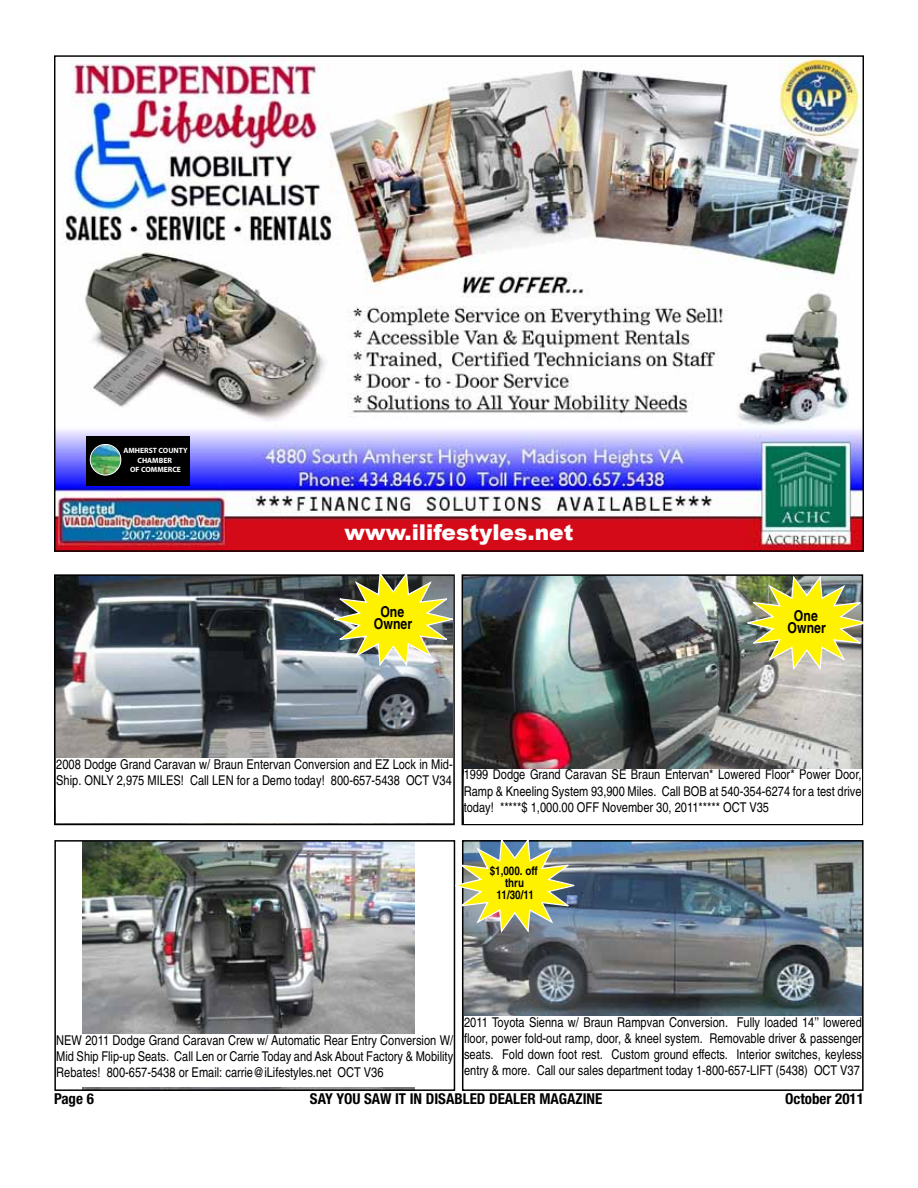
<style>
.page{position:relative;width:918px;height:1188px;background:#fff}
.page>*{position:absolute;margin:0;border:0;box-sizing:border-box;transform-origin:0 0}
.t1{font:900 21.75px "Arial";color:#fff}
.t2{font:700 condensed 15px "Helvetica Neue";color:#000}
.t3{font:700 condensed 15px/12px "Helvetica";color:#000;text-align:center}
.t4{font:condensed 13.5px/16.2px "Helvetica";color:#000}
.t5{font:700 condensed 12px/12px "Helvetica";color:#000;text-align:center}
.t6{font:700 7.65px/9.1px "Myriad Pro";color:#fff;text-align:center}
</style>
<div class="page">
<img style="left:56px;top:57px;width:806px;height:493px">
<div style="left:86px;top:436px;width:104px;height:49px;background:#000"></div>
<img style="left:90px;top:444px;width:31px;height:32px;border-radius:16px">
<div style="left:90px;top:444px;width:31px;height:31px;border:1px solid #fff;border-radius:50%"></div>
<img style="left:57px;top:577px;width:395px;height:181px">
<div style="left:54px;top:574px;width:401px;height:251px;border:2px solid #000"></div>
<div style="left:56px;top:759px;width:397px;height:64px;background:#fff"></div>
<img style="left:465px;top:577px;width:395px;height:192px">
<div style="left:462px;top:574px;width:401px;height:251px;border:2px solid #000"></div>
<div style="left:464px;top:769px;width:398px;height:54px;background:#fff"></div>
<img style="left:82px;top:843px;width:333px;height:245px">
<div style="left:54px;top:840px;width:401px;height:251px;border:2px solid #000"></div>
<div style="left:56px;top:1035px;width:397px;height:52px;background:#fff"></div>
<img style="left:465px;top:843px;width:396px;height:173px">
<div style="left:462px;top:840px;width:402px;height:251px;border:2px solid #000"></div>
<div style="left:464px;top:1016px;width:398px;height:73px;background:#fff"></div>
<svg style="left:450px;top:840px;width:130px;height:94px;background:#b8bb6a"></svg>
<img style="left:329px;top:574px;width:126px;height:94px">
<img style="left:742px;top:574px;width:122px;height:98px">
<p class="t6" style="left:123px;top:446px;width:66px">AMHERST COUNTY<br>CHAMBER<br>OF COMMERCE</p>
<h1 class="t1" style="left:345px;top:517px;width:230px">www.ilifestyles.net</h1>
<p class="t3" style="left:374px;top:606px;width:40px">One<br>Owner</p>
<p class="t3" style="left:788px;top:610px;width:40px">One<br>Owner</p>
<p class="t4" style="left:56px;top:759px;width:807px;line-height:10.5px">2008 Dodge Grand Caravan w/ Braun Entervan Conversion and EZ Lock in Mid-<br>Ship. ONLY 2,975 MILES! Call LEN for a Demo today! 800-657-5438 OCT V34 1999 Dodge Grand Caravan SE Braun Entervan* Lowered Floor* Power Door,</p>
<p class="t4" style="left:464px;top:783px;width:399px">Ramp &amp; Kneeling System 93,900 Miles. Call BOB at 540-354-6274 for a test drive today! *****$ 1,000.00 OFF November 30, 2011***** OCT V35</p>
<p class="t5" style="left:490px;top:865px;width:50px">$1,000. off thru<br>11/30/11</p>
<p class="t4" style="left:56px;top:1032px;width:398px;text-align:justify">NEW 2011 Dodge Grand Caravan Crew w/ Automatic Rear Entry Conversion W/ Mid Ship Flip-up Seats. Call Len or Carrie Today and Ask About Factory &amp; Mobility Rebates! 800-657-5438 or Email: carrie@iLifestyles.net OCT V36</p>
<p class="t4" style="left:464px;top:1014px;width:399px;text-align:justify">2011 Toyota Sienna w/ Braun Rampvan Conversion. Fully loaded 14’’ lowered floor, power fold-out ramp, door, &amp; kneel system. Removable driver &amp; passenger seats. Fold down foot rest. Custom ground effects. Interior switches, keyless entry &amp; more. Call our sales department today 1-800-657-LIFT (5438) OCT V37</p>
<p class="t2" style="left:54px;top:1090px;width:41px">Page 6</p>
<p class="t2" style="left:310px;top:1090px;width:294px">SAY YOU SAW IT IN DISABLED DEALER MAGAZINE</p>
<p class="t2" style="left:785px;top:1090px;width:80px">October 2011</p>
</div>
